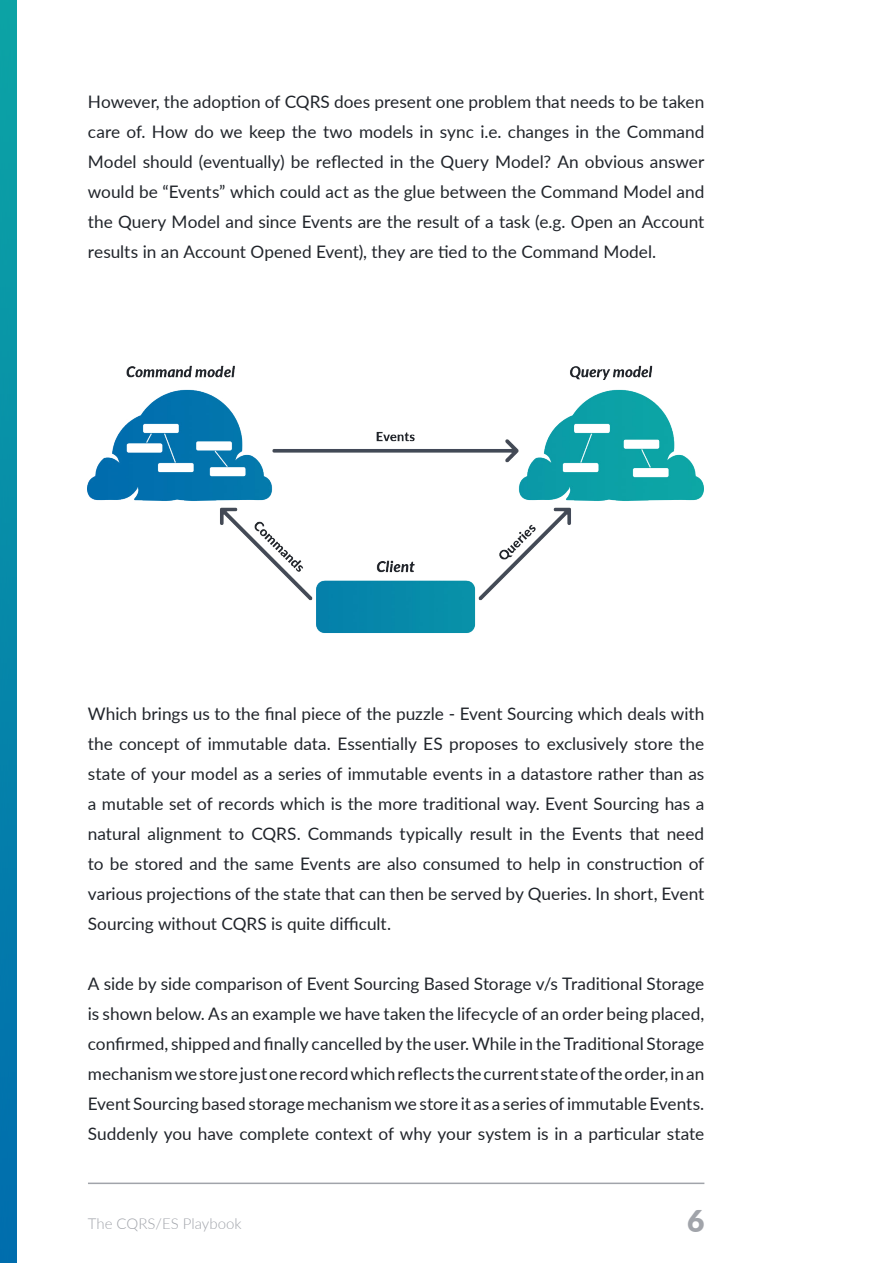
<style>
.page{position:relative;width:893px;height:1263px;background:#fff}
.page>*{position:absolute;margin:0;border:0;box-sizing:border-box;transform-origin:0 0}
.t1{font:900 30px "Lato";color:#a1a4aa}
.t2{font:17.25px/30px "Lato";color:#21252b;text-align:justify}
.t3{font:300 15px "Lato";color:#a1a4aa}
</style>
<div class="page">
<hr style="left:88px;top:1182px;width:616px;height:2px;background:#a1a4aa">
<img style="left:0;top:0;width:17px;height:1263px">
<img style="left:88px;top:365px;width:616px;height:268px">
<p class="t2" style="left:88px;top:86px;width:618px">However, the adoption of CQRS does present one problem that needs to be taken care of. How do we keep the two models in sync i.e. changes in the Command Model should (eventually) be reflected in the Query Model? An obvious answer would be “Events” which could act as the glue between the Command Model and the Query Model and since Events are the result of a task (e.g. Open an Account results in an Account Opened Event), they are tied to the Command Model.</p>
<p class="t2" style="left:88px;top:698px;width:618px">Which brings us to the final piece of the puzzle - Event Sourcing which deals with the concept of immutable data. Essentially ES proposes to exclusively store the state of your model as a series of immutable events in a datastore rather than as a mutable set of records which is the more traditional way. Event Sourcing has a natural alignment to CQRS. Commands typically result in the Events that need to be stored and the same Events are also consumed to help in construction of various projections of the state that can then be served by Queries. In short, Event Sourcing without CQRS is quite difficult.</p>
<p class="t2" style="left:88px;top:968px;width:618px">A side by side comparison of Event Sourcing Based Storage v/s Traditional Storage is shown below. As an example we have taken the lifecycle of an order being placed, confirmed, shipped and finally cancelled by the user. While in the Traditional Storage mechanism we store just one record which reflects the current state of the order, in an Event Sourcing based storage mechanism we store it as a series of immutable Events.<br>Suddenly you have complete context of why your system is in a particular state</p>
<p class="t3" style="left:88px;top:1213px;width:155px">The CQRS/ES Playbook</p>
<h1 class="t1" style="left:687px;top:1198px;width:19px">6</h1>
</div>
